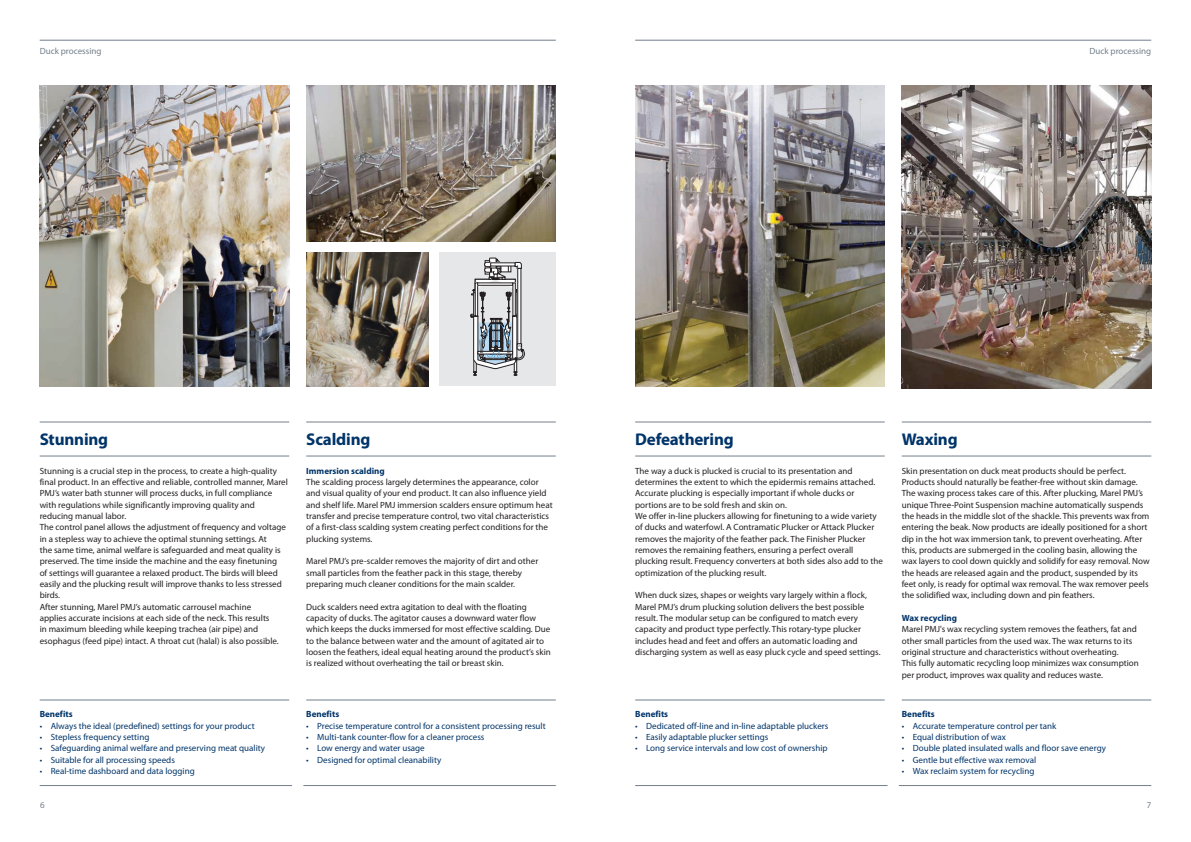
<style>
.page{position:relative;width:1191px;height:842px;background:#fff}
.page>*{position:absolute;margin:0;border:0;box-sizing:border-box;transform-origin:0 0}
.t1{font:700 17px "Myriad Pro";letter-spacing:-.01em;color:#013469}
.t2{font:9px/11.3px "Myriad Pro";color:#231f20}
.t3{font:9px "Myriad Pro";color:#013469}
.t4{font:700 9px "Myriad Pro";color:#013469}
.t5{font:9px "Myriad Pro";color:#727f8a}
</style>
<div class="page">
<hr style="left:635px;top:40px;width:516px;height:1px;background:#727f8a">
<img style="left:40px;top:85px;width:249px;height:301px">
<img style="left:306px;top:85px;width:250px;height:156px">
<img style="left:306px;top:252px;width:122px;height:134px">
<img style="left:635px;top:85px;width:249px;height:301px">
<img style="left:901px;top:85px;width:250px;height:303px">
<div style="left:439px;top:252px;width:117px;height:134px;background:#e6e7e9"></div>
<hr style="left:306px;top:700px;width:250px;height:1px;background:#727f8a">
<hr style="left:303px;top:785px;width:253px;height:1px;background:#727f8a">
<hr style="left:306px;top:456px;width:250px;height:1px;background:#727f8a">
<hr style="left:306px;top:422px;width:250px;height:1px;background:#727f8a">
<hr style="left:40px;top:700px;width:249px;height:1px;background:#727f8a">
<hr style="left:40px;top:785px;width:252px;height:1px;background:#727f8a">
<hr style="left:40px;top:456px;width:249px;height:1px;background:#727f8a">
<hr style="left:40px;top:422px;width:249px;height:1px;background:#727f8a">
<hr style="left:901px;top:700px;width:250px;height:1px;background:#727f8a">
<hr style="left:899px;top:785px;width:252px;height:1px;background:#727f8a">
<hr style="left:901px;top:456px;width:250px;height:1px;background:#727f8a">
<hr style="left:901px;top:422px;width:250px;height:1px;background:#727f8a">
<hr style="left:635px;top:700px;width:249px;height:1px;background:#727f8a">
<hr style="left:635px;top:785px;width:252px;height:1px;background:#727f8a">
<hr style="left:635px;top:456px;width:249px;height:1px;background:#727f8a">
<hr style="left:635px;top:422px;width:249px;height:1px;background:#727f8a">
<hr style="left:40px;top:40px;width:516px;height:1px;background:#727f8a">
<div style="left:489px;top:258px;width:7px;height:19px;border:1px solid #231f20"></div>
<svg style="left:471px;top:259px;width:53px;height:117px"></svg>
<p class="t5" style="left:40px;top:45px;width:63px">Duck processing</p>
<p class="t5" style="left:1089px;top:45px;width:63px">Duck processing</p>
<h1 class="t1" style="left:40px;top:428px;width:70px">Stunning</h1>
<p class="t2" style="left:40px;top:465px;width:250px">Stunning is a crucial step in the process, to create a high-quality final product. In an effective and reliable, controlled manner, Marel PMJ’s water bath stunner will process ducks, in full compliance with regulations while significantly improving quality and reducing manual labor.<br>The control panel allows the adjustment of frequency and voltage in a stepless way to achieve the optimal stunning settings. At<br>the same time, animal welfare is safeguarded and meat quality is preserved. The time inside the machine and the easy finetuning<br>of settings will guarantee a relaxed product. The birds will bleed easily and the plucking result will improve thanks to less stressed birds.<br>After stunning, Marel PMJ’s automatic carrousel machine<br>applies accurate incisions at each side of the neck. This results<br>in maximum bleeding while keeping trachea (air pipe) and esophagus (feed pipe) intact. A throat cut (halal) is also possible.</p>
<p class="t4" style="left:40px;top:708px;width:35px">Benefits</p>
<p class="t3" style="left:40px;top:720px;width:216px">• Always the ideal (predefined) settings for your product</p>
<p class="t3" style="left:40px;top:731px;width:111px">• Stepless frequency setting</p>
<p class="t3" style="left:40px;top:743px;width:227px">• Safeguarding animal welfare and preserving meat quality</p>
<p class="t3" style="left:40px;top:754px;width:137px">• Suitable for all processing speeds</p>
<p class="t3" style="left:40px;top:765px;width:156px">• Real-time dashboard and data logging</p>
<h1 class="t1" style="left:306px;top:428px;width:66px">Scalding</h1>
<p class="t4" style="left:306px;top:465px;width:80px">Immersion scalding</p>
<p class="t2" style="left:306px;top:476px;width:248px">The scalding process largely determines the appearance, color and visual quality of your end product. It can also influence yield and shelf life. Marel PMJ immersion scalders ensure optimum heat transfer and precise temperature control, two vital characteristics of a first-class scalding system creating perfect conditions for the plucking systems.</p>
<p class="t2" style="left:306px;top:555px;width:234px">Marel PMJ’s pre-scalder removes the majority of dirt and other small particles from the feather pack in this stage, thereby preparing much cleaner conditions for the main scalder.</p>
<p class="t2" style="left:306px;top:601px;width:246px">Duck scalders need extra agitation to deal with the floating capacity of ducks. The agitator causes a downward water flow which keeps the ducks immersed for most effective scalding. Due to the balance between water and the amount of agitated air to loosen the feathers, ideal equal heating around the product’s skin is realized without overheating the tail or breast skin.</p>
<p class="t4" style="left:306px;top:708px;width:35px">Benefits</p>
<p class="t3" style="left:306px;top:720px;width:241px">• Precise temperature control for a consistent processing result</p>
<p class="t3" style="left:306px;top:731px;width:180px">• Multi-tank counter-flow for a cleaner process</p>
<p class="t3" style="left:306px;top:743px;width:120px">• Low energy and water usage</p>
<p class="t3" style="left:306px;top:754px;width:137px">• Designed for optimal cleanability</p>
<h1 class="t1" style="left:635px;top:428px;width:100px">Defeathering</h1>
<p class="t2" style="left:635px;top:465px;width:249px">The way a duck is plucked is crucial to its presentation and determines the extent to which the epidermis remains attached.<br>Accurate plucking is especially important if whole ducks or portions are to be sold fresh and skin on.<br>We offer in-line pluckers allowing for finetuning to a wide variety of ducks and waterfowl. A Contramatic Plucker or Attack Plucker removes the majority of the feather pack. The Finisher Plucker removes the remaining feathers, ensuring a perfect overall plucking result. Frequency converters at both sides also add to the optimization of the plucking result.</p>
<p class="t2" style="left:635px;top:589px;width:247px">When duck sizes, shapes or weights vary largely within a flock, Marel PMJ’s drum plucking solution delivers the best possible result. The modular setup can be configured to match every capacity and product type perfectly. This rotary-type plucker includes head and feet and offers an automatic loading and discharging system as well as easy pluck cycle and speed settings.</p>
<p class="t4" style="left:635px;top:708px;width:35px">Benefits</p>
<p class="t3" style="left:635px;top:720px;width:195px">• Dedicated off-line and in-line adaptable pluckers</p>
<p class="t3" style="left:635px;top:731px;width:135px">• Easily adaptable plucker settings</p>
<p class="t3" style="left:635px;top:743px;width:194px">• Long service intervals and low cost of ownership</p>
<h1 class="t1" style="left:901px;top:428px;width:57px">Waxing</h1>
<p class="t2" style="left:901px;top:465px;width:249px">Skin presentation on duck meat products should be perfect.<br>Products should naturally be feather-free without skin damage.<br>The waxing process takes care of this. After plucking, Marel PMJ’s unique Three-Point Suspension machine automatically suspends the heads in the middle slot of the shackle. This prevents wax from entering the beak. Now products are ideally positioned for a short dip in the hot wax immersion tank, to prevent overheating. After this, products are submerged in the cooling basin, allowing the wax layers to cool down quickly and solidify for easy removal. Now the heads are released again and the product, suspended by its feet only, is ready for optimal wax removal. The wax remover peels the solidified wax, including down and pin feathers.</p>
<p class="t4" style="left:901px;top:612px;width:57px">Wax recycling</p>
<p class="t2" style="left:901px;top:623px;width:239px">Marel PMJ's wax recycling system removes the feathers, fat and other small particles from the used wax. The wax returns to its original structure and characteristics without overheating.<br>This fully automatic recycling loop minimizes wax consumption per product, improves wax quality and reduces waste.</p>
<p class="t4" style="left:901px;top:708px;width:35px">Benefits</p>
<p class="t3" style="left:901px;top:720px;width:156px">• Accurate temperature control per tank</p>
<p class="t3" style="left:901px;top:731px;width:106px">• Equal distribution of wax</p>
<p class="t3" style="left:901px;top:743px;width:206px">• Double plated insulated walls and floor save energy</p>
<p class="t3" style="left:901px;top:754px;width:136px">• Gentle but effective wax removal</p>
<p class="t3" style="left:901px;top:765px;width:134px">• Wax reclaim system for recycling</p>
<p class="t5" style="left:40px;top:799px;width:6px">6</p>
<p class="t5" style="left:1146px;top:799px;width:6px">7</p>
</div>
